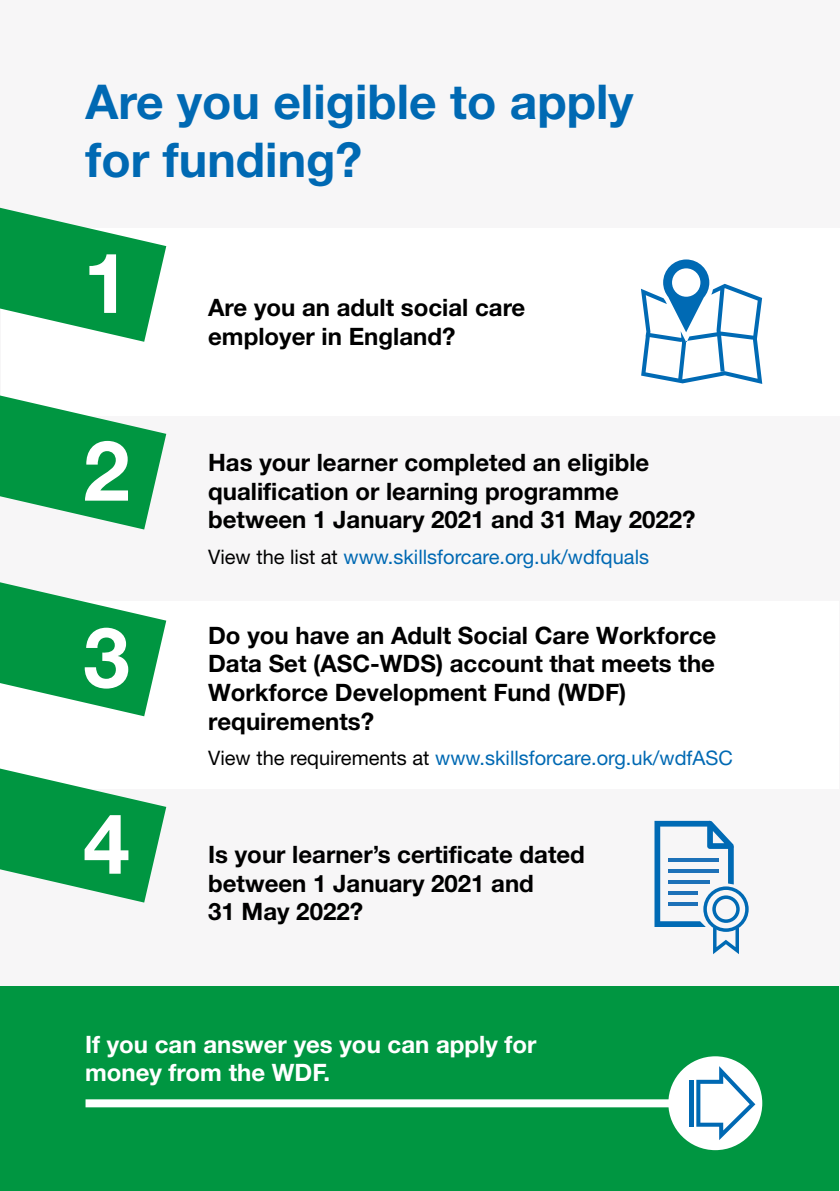
<style>
.page{position:relative;width:840px;height:1191px;background:#fff}
.page>*{position:absolute;margin:0;border:0;box-sizing:border-box;transform-origin:0 0}
.t1{font:700 83.6px "Helvetica Neue LT Std";color:#fff}
.t2{font:700 48px/57.6px "Helvetica Neue LT Std";color:#0069b3}
.t3{font:700 24px/28.8px "Helvetica Neue LT Std";color:#000}
.t4{font:700 24px/28.8px "Helvetica Neue LT Std";color:#fff}
.t5{font:20px "Helvetica Neue LT Std";color:#0069b3}
.s1{color:#000}
</style>
<div class="page">
<div style="left:0;top:0;width:839px;height:1190px;background:#f7f6f7"></div>
<div style="left:0;top:986px;width:838px;height:205px;background:#009641"></div>
<div style="left:668px;top:1056px;width:93px;height:94px;background:#fff;border-radius:50%"></div>
<div style="left:2px;top:228px;width:837px;height:187px;background:#fff"></div>
<div style="left:0;top:601px;width:838px;height:188px;background:#fff"></div>
<svg style="left:696px;top:1066px;width:59px;height:74px"></svg>
<hr style="left:689px;top:1080px;width:4px;height:46px;background:#0069b3">
<svg style="left:641px;top:259px;width:122px;height:125px"></svg>
<svg style="left:654px;top:820px;width:94px;height:134px"></svg>
<hr style="left:667px;top:858px;width:51px;height:3px;background:#1d71b8">
<hr style="left:667px;top:880px;width:42px;height:3px;background:#1d71b8">
<hr style="left:667px;top:869px;width:51px;height:3px;background:#1d71b8">
<hr style="left:667px;top:891px;width:29px;height:3px;background:#1d71b8">
<hr style="left:667px;top:902px;width:29px;height:3px;background:#1d71b8">
<svg style="left:0;top:208px;width:166px;height:134px"></svg>
<svg style="left:0;top:395px;width:166px;height:134px"></svg>
<svg style="left:0;top:582px;width:166px;height:134px"></svg>
<svg style="left:0;top:768px;width:166px;height:134px"></svg>
<div style="left:85px;top:1099px;width:591px;height:8px;background:#fff"></div>
<h2 class="t2" style="left:85px;top:72px;width:549px">Are you eligible to apply for funding?</h2>
<h1 class="t1" style="left:83px;top:231px;width:48px">1</h1>
<h1 class="t1" style="left:83px;top:419px;width:48px">2</h1>
<h1 class="t1" style="left:83px;top:606px;width:48px">3</h1>
<h1 class="t1" style="left:83px;top:792px;width:48px">4</h1>
<p class="t3" style="left:208px;top:292px;width:318px">Are you an adult social care employer in England?</p>
<p class="t3" style="left:208px;top:447px;width:488px">Has your learner completed an eligible qualification or learning programme between 1 January 2021 and 31 May 2022?</p>
<p class="t5" style="left:208px;top:545px;width:442px"><span class="s1">View the list at</span> www.skillsforcare.org.uk/wdfquals</p>
<p class="t3" style="left:208px;top:620px;width:509px">Do you have an Adult Social Care Workforce Data Set (ASC-WDS) account that meets the Workforce Development Fund (WDF) requirements?</p>
<p class="t5" style="left:208px;top:746px;width:526px"><span class="s1">View the requirements at</span> www.skillsforcare.org.uk/wdfASC</p>
<p class="t3" style="left:208px;top:839px;width:378px">Is your learner’s certificate dated between 1 January 2021 and<br>31 May 2022?</p>
<p class="t4" style="left:85px;top:1029px;width:453px">If you can answer yes you can apply for money from the WDF.</p>
</div>
